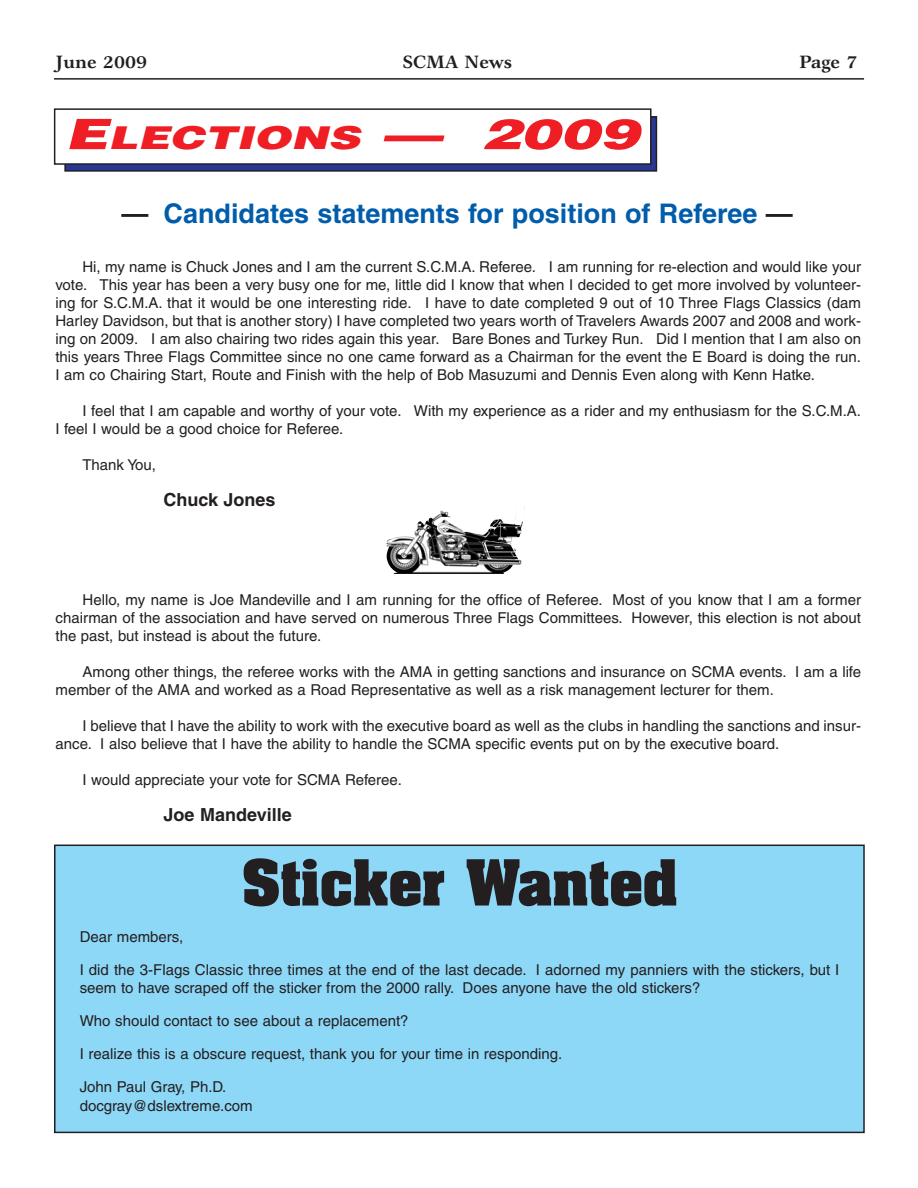
<style>
.page{position:relative;width:918px;height:1188px;background:#fff}
.page>*{position:absolute;margin:0;border:0;box-sizing:border-box;transform-origin:0 0}
.t1{font:700 54px "Aachen";color:#231f20}
.t2{font:italic 900 31.5px "Helvetica";color:#ee1e24;scale:1.41 1}
.t3{font:700 27px "Helvetica";color:#015dab}
.t4{font:700 18px "Helvetica";color:#231f20}
.t5{font:700 18px "Garth Graphic";color:#231f20}
.t6{font:15px/18px "Helvetica";color:#231f20}
.s1{font-size:42px}
.s2{color:#231f20}
</style>
<div class="page">
<hr style="left:54px;top:78px;width:810px;height:2px;background:#231f20">
<div style="left:65px;top:117px;width:591px;height:54px;background:#293795"></div>
<div style="left:64px;top:116px;width:593px;height:56px;border:1px solid #231f20"></div>
<div style="left:55px;top:109px;width:596px;height:55px;background:#fff"></div>
<div style="left:54px;top:108px;width:598px;height:57px;border:1px solid #231f20"></div>
<img style="left:386px;top:506px;width:139px;height:68px">
<div style="left:55px;top:845px;width:809px;height:287px;background:#8dd7f7"></div>
<div style="left:54px;top:845px;width:811px;height:288px;border:2px solid #231f20"></div>
<p class="t5" style="left:56px;top:55px;width:93px">June 2009</p>
<p class="t5" style="left:403px;top:55px;width:111px">SCMA News</p>
<p class="t5" style="left:799px;top:55px;width:60px">Page 7</p>
<h2 class="t2" style="left:65px;top:126px;width:415px"><span class="s1">E</span>LECTIONS <span class="s1">— 2009</span></h2>
<h3 class="t3" style="left:122px;top:203px;width:673px"><span class="s2">—</span> Candidates statements for position of Referee <span class="s2">—</span></h3>
<p class="t6" style="left:55px;top:260px;width:807px;text-align:justify;text-indent:27px">Hi, my name is Chuck Jones and I am the current S.C.M.A. Referee. I am running for re-election and would like your vote. This year has been a very busy one for me, little did I know that when I decided to get more involved by volunteer&shy;ing for S.C.M.A. that it would be one interesting ride. I have to date completed 9 out of 10 Three Flags Classics (dam Harley Davidson, but that is another story) I have completed two years worth of Travelers Awards 2007 and 2008 and work&shy;ing on 2009. I am also chairing two rides again this year. Bare Bones and Turkey Run. Did I mention that I am also on this years Three Flags Committee since no one came forward as a Chairman for the event the E Board is doing the run.<br>I am co Chairing Start, Route and Finish with the help of Bob Masuzumi and Dennis Even along with Kenn Hatke.</p>
<p class="t6" style="left:55px;top:404px;width:807px;text-indent:27px">I feel that I am capable and worthy of your vote. With my experience as a rider and my enthusiasm for the S.C.M.A.<br>I feel I would be a good choice for Referee.</p>
<p class="t6" style="left:82px;top:458px;width:75px">Thank You,</p>
<p class="t4" style="left:163px;top:493px;width:114px">Chuck Jones</p>
<p class="t6" style="left:56px;top:593px;width:807px;text-align:justify;text-indent:27px">Hello, my name is Joe Mandeville and I am running for the office of Referee. Most of you know that I am a former chairman of the association and have served on numerous Three Flags Committees. However, this election is not about the past, but instead is about the future.</p>
<p class="t6" style="left:56px;top:665px;width:807px;text-indent:27px">Among other things, the referee works with the AMA in getting sanctions and insurance on SCMA events. I am a life member of the AMA and worked as a Road Representative as well as a risk management lecturer for them.</p>
<p class="t6" style="left:56px;top:719px;width:807px;text-indent:27px">I believe that I have the ability to work with the executive board as well as the clubs in handling the sanctions and insur&shy;ance. I also believe that I have the ability to handle the SCMA specific events put on by the executive board.</p>
<p class="t6" style="left:83px;top:773px;width:321px">I would appreciate your vote for SCMA Referee.</p>
<p class="t4" style="left:164px;top:809px;width:130px">Joe Mandeville</p>
<h1 class="t1" style="left:242px;top:859px;width:437px">Sticker Wanted</h1>
<p class="t6" style="left:80px;top:929px;width:105px">Dear members,</p>
<p class="t6" style="left:80px;top:962px;width:761px">I did the 3-Flags Classic three times at the end of the last decade. I adorned my panniers with the stickers, but I seem to have scraped off the sticker from the 2000 rally. Does anyone have the old stickers?</p>
<p class="t6" style="left:80px;top:1013px;width:330px">Who should contact to see about a replacement?</p>
<p class="t6" style="left:80px;top:1046px;width:484px">I realize this is a obscure request, thank you for your time in responding.</p>
<p class="t6" style="left:80px;top:1078px;width:175px;line-height:19.5px">John Paul Gray, Ph.D. docgray@dslextreme.com</p>
</div>
